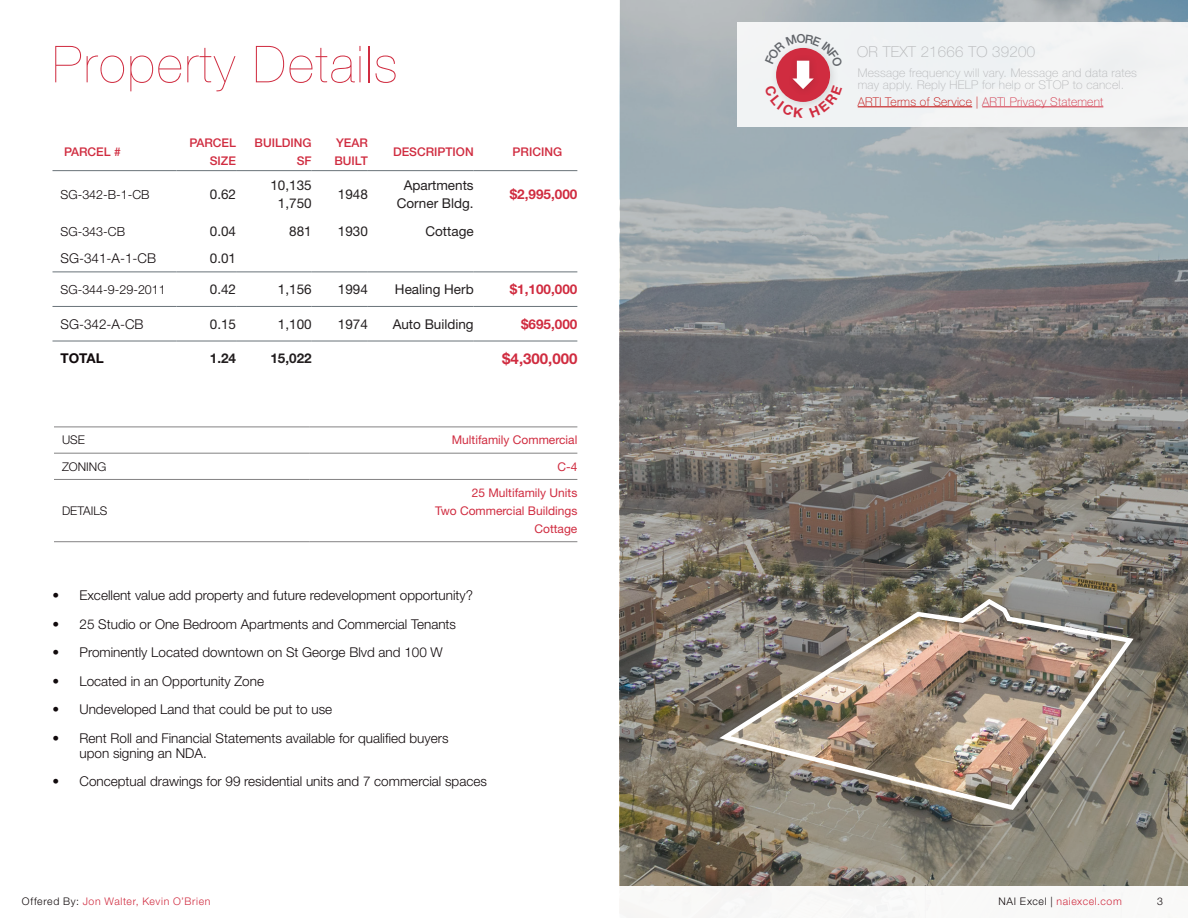
<style>
.page{position:relative;width:1188px;height:918px;background:#fff}
.page>*{position:absolute;margin:0;border:0;box-sizing:border-box;transform-origin:0 0}
.Heading{font:200 51px "Helvetica Neue LT Std";letter-spacing:.04em;color:#d02c40}
.t1{font:100 15px "Helvetica Neue LT Std";letter-spacing:.02em;color:#b5b6b8}
.Table_Red{font:700 15px "Helvetica Neue LT Std";color:#d02c40}
.Table_Grey{font:300 13.5px/15px "Helvetica Neue LT Std";color:#110a0c}
.Table_Red-2{font:13.5px "Helvetica Neue LT Std";color:#231f20}
.Table_Red-3{font:700 13.5px "Helvetica Neue LT Std";color:#d02c40}
.Table_Red-4{font:700 13.5px "Helvetica Neue LT Std";color:#231f20}
.Table_Grey-2{font:700 13.5px "Helvetica Neue LT Std";color:#110a0c}
.Table_Grey-3{font:300 12.45px "Helvetica Neue LT Std";color:#110a0c}
.t2{font:100 12px/12px "Helvetica Neue LT Std";letter-spacing:.02em;color:#b5b6b8}
.Table_Red-5{font:12px "Helvetica Neue LT Std";color:#d02c40}
.Table_Red-6{font:500 12px/18px "Helvetica Neue LT Std";color:#d02c40;text-align:right}
.t3{font:100 12px "Helvetica Neue LT Std";letter-spacing:.02em;color:#d02c40}
.Table_Grey-4{font:300 12px "Helvetica Neue LT Std";color:#110a0c}
.Phone_Number{font:300 10.5px "Helvetica Neue LT Std";letter-spacing:.06em;color:#d02c40}
.Page_Number{font:300 10.5px "Helvetica Neue LT Std";letter-spacing:.06em;color:#d02c40}
.Phone_Number-2{font:300 10.5px "Helvetica Neue LT Std";color:#110a0c}
.s1{color:#bf0000}
.s2{color:#110a0c}
</style>
<div class="page">
<svg style="left:620px;top:0;width:568px;height:886px;background:#848582"></svg>
<hr style="left:52px;top:170px;width:124px;height:1px;background:#697379">
<hr style="left:176px;top:170px;width:60px;height:1px;background:#697379">
<hr style="left:236px;top:170px;width:76px;height:1px;background:#697379">
<hr style="left:312px;top:170px;width:56px;height:1px;background:#697379">
<hr style="left:368px;top:170px;width:106px;height:1px;background:#697379">
<hr style="left:474px;top:170px;width:103px;height:1px;background:#697379">
<hr style="left:52px;top:306px;width:124px;height:1px;background:#697379">
<hr style="left:176px;top:306px;width:60px;height:1px;background:#697379">
<hr style="left:236px;top:306px;width:76px;height:1px;background:#697379">
<hr style="left:312px;top:306px;width:56px;height:1px;background:#697379">
<hr style="left:368px;top:306px;width:106px;height:1px;background:#697379">
<hr style="left:474px;top:306px;width:103px;height:1px;background:#697379">
<hr style="left:52px;top:341px;width:124px;height:1px;background:#697379">
<hr style="left:176px;top:341px;width:60px;height:1px;background:#697379">
<hr style="left:236px;top:341px;width:76px;height:1px;background:#697379">
<hr style="left:312px;top:341px;width:56px;height:1px;background:#697379">
<hr style="left:368px;top:341px;width:106px;height:1px;background:#697379">
<hr style="left:474px;top:341px;width:103px;height:1px;background:#697379">
<hr style="left:52px;top:272px;width:124px;height:1px;background:#697379">
<hr style="left:176px;top:272px;width:60px;height:1px;background:#697379">
<hr style="left:236px;top:272px;width:76px;height:1px;background:#697379">
<hr style="left:312px;top:272px;width:56px;height:1px;background:#697379">
<hr style="left:368px;top:272px;width:106px;height:1px;background:#697379">
<hr style="left:474px;top:272px;width:103px;height:1px;background:#697379">
<hr style="left:54px;top:427px;width:255px;height:1px;background:#838283">
<hr style="left:309px;top:427px;width:268px;height:1px;background:#838283">
<hr style="left:54px;top:453px;width:255px;height:1px;background:#838283">
<hr style="left:309px;top:453px;width:268px;height:1px;background:#838283">
<hr style="left:54px;top:479px;width:255px;height:1px;background:#838283">
<hr style="left:309px;top:479px;width:268px;height:1px;background:#838283">
<hr style="left:54px;top:541px;width:255px;height:1px;background:#838283">
<hr style="left:309px;top:541px;width:268px;height:1px;background:#838283">
<img style="left:719px;top:596px;width:418px;height:217px">
<div style="left:738px;top:22px;width:450px;height:105px;background:#f1f3f4"></div>
<hr style="left:858px;top:107px;width:114px;height:1px;background:#bf0000">
<hr style="left:982px;top:107px;width:121px;height:1px;background:#d02c40">
<svg style="left:776px;top:47px;width:57px;height:58px"></svg>
<p class="Heading" style="left:52px;top:35px;width:347px">Property Details</p>
<p class="Table_Red-6" style="left:64px;top:142px;width:58px">PARCEL #</p>
<p class="Table_Red-6" style="left:189px;top:133px;width:48px">PARCEL<br>SIZE</p>
<p class="Table_Red-6" style="left:255px;top:133px;width:59px">BUILDING</p>
<p class="Table_Red-6" style="left:297px;top:151px;width:16px">SF</p>
<p class="Table_Red-6" style="left:335px;top:133px;width:35px;text-align:left">YEAR<br>BUILT</p>
<p class="Table_Red-6" style="left:393px;top:142px;width:82px">DESCRIPTION</p>
<p class="Table_Red-6" style="left:513px;top:142px;width:51px">PRICING</p>
<p class="Table_Grey-3" style="left:61px;top:187px;width:91px">SG-342-B-1-CB</p>
<p class="Table_Red-2" style="left:210px;top:186px;width:28px">0.62</p>
<p class="Table_Red-2" style="left:270px;top:177px;width:43px">10,135</p>
<p class="Table_Red-2" style="left:278px;top:195px;width:35px">1,750</p>
<p class="Table_Red-2" style="left:338px;top:186px;width:32px">1948</p>
<p class="Table_Red-2" style="left:404px;top:177px;width:72px">Apartments</p>
<p class="Table_Red-2" style="left:397px;top:195px;width:78px">Corner Bldg.</p>
<p class="Table_Red-3" style="left:510px;top:186px;width:69px">$2,995,000</p>
<p class="Table_Grey-3" style="left:61px;top:224px;width:66px">SG-343-CB</p>
<p class="Table_Red-2" style="left:210px;top:223px;width:28px">0.04</p>
<p class="Table_Red-2" style="left:289px;top:223px;width:24px">881</p>
<p class="Table_Red-2" style="left:338px;top:223px;width:32px">1930</p>
<p class="Table_Red-2" style="left:425px;top:223px;width:50px">Cottage</p>
<p class="Table_Grey" style="left:61px;top:250px;width:97px">SG-341-A-1-CB</p>
<p class="Table_Red-2" style="left:210px;top:250px;width:28px">0.01</p>
<p class="Table_Grey-3" style="left:61px;top:282px;width:107px">SG-344-9-29-2011</p>
<p class="Table_Red-2" style="left:210px;top:281px;width:28px">0.42</p>
<p class="Table_Red-2" style="left:278px;top:281px;width:35px">1,156</p>
<p class="Table_Red-2" style="left:338px;top:281px;width:32px">1994</p>
<p class="Table_Red-2" style="left:395px;top:281px;width:80px">Healing Herb</p>
<p class="Table_Red-3" style="left:510px;top:281px;width:69px">$1,100,000</p>
<p class="Table_Grey" style="left:61px;top:316px;width:85px">SG-342-A-CB</p>
<p class="Table_Red-2" style="left:210px;top:316px;width:28px">0.15</p>
<p class="Table_Red-2" style="left:278px;top:316px;width:35px">1,100</p>
<p class="Table_Red-2" style="left:338px;top:316px;width:32px">1974</p>
<p class="Table_Red-2" style="left:393px;top:316px;width:83px">Auto Building</p>
<p class="Table_Red-3" style="left:521px;top:315px;width:58px">$695,000</p>
<p class="Table_Grey-2" style="left:61px;top:350px;width:45px">TOTAL</p>
<p class="Table_Red-4" style="left:210px;top:350px;width:28px">1.24</p>
<p class="Table_Red-4" style="left:270px;top:350px;width:43px">15,022</p>
<p class="Table_Red" style="left:502px;top:349px;width:77px">$4,300,000</p>
<p class="Table_Grey-4" style="left:62px;top:433px;width:24px">USE</p>
<p class="Table_Red-5" style="left:452px;top:433px;width:127px">Multifamily Commercial</p>
<p class="Table_Grey-4" style="left:62px;top:459px;width:46px">ZONING</p>
<p class="Table_Red-5" style="left:557px;top:459px;width:22px">C-4</p>
<p class="Table_Grey-4" style="left:62px;top:503px;width:47px">DETAILS</p>
<p class="Table_Red-5" style="left:472px;top:485px;width:107px">25 Multifamily Units</p>
<p class="Table_Red-5" style="left:435px;top:503px;width:144px">Two Commercial Buildings</p>
<p class="Table_Red-5" style="left:534px;top:521px;width:44px">Cottage</p>
<p class="Table_Grey" style="left:52px;top:588px;width:422px">• Excellent value add property and future redevelopment opportunity?</p>
<p class="Table_Grey" style="left:52px;top:616px;width:405px">• 25 Studio or One Bedroom Apartments and Commercial Tenants</p>
<p class="Table_Grey" style="left:52px;top:645px;width:392px">• Prominently Located downtown on St George Blvd and 100 W</p>
<p class="Table_Grey" style="left:52px;top:673px;width:213px">• Located in an Opportunity Zone</p>
<p class="Table_Grey" style="left:52px;top:702px;width:281px">• Undeveloped Land that could be put to use</p>
<p class="Table_Grey" style="left:80px;top:730px;width:371px;text-indent:-27px">• Rent Roll and Financial Statements available for qualified buyers upon signing an NDA.</p>
<p class="Table_Grey" style="left:52px;top:774px;width:436px">• Conceptual drawings for 99 residential units and 7 commercial spaces</p>
<p class="t1" style="left:857px;top:43px;width:180px">OR TEXT 21666 TO 39200</p>
<p class="t2" style="left:858px;top:67px;width:281px">Message frequency will vary. Message and data rates may apply. Reply HELP for help or STOP to cancel.</p>
<p class="t3" style="left:858px;top:95px;width:247px"><span class="s1">ARTI Terms of Service |</span> ARTI Privacy Statement</p>
<p class="Phone_Number" style="left:22px;top:894px;width:190px"><span class="s2">Offered By:</span> Jon Walter, Kevin O’Brien</p>
<p class="Page_Number" style="left:999px;top:894px;width:125px"><span class="s2">NAI Excel |</span> naiexcel.com</p>
<p class="Phone_Number-2" style="left:1157px;top:894px;width:7px">3</p>
</div>
